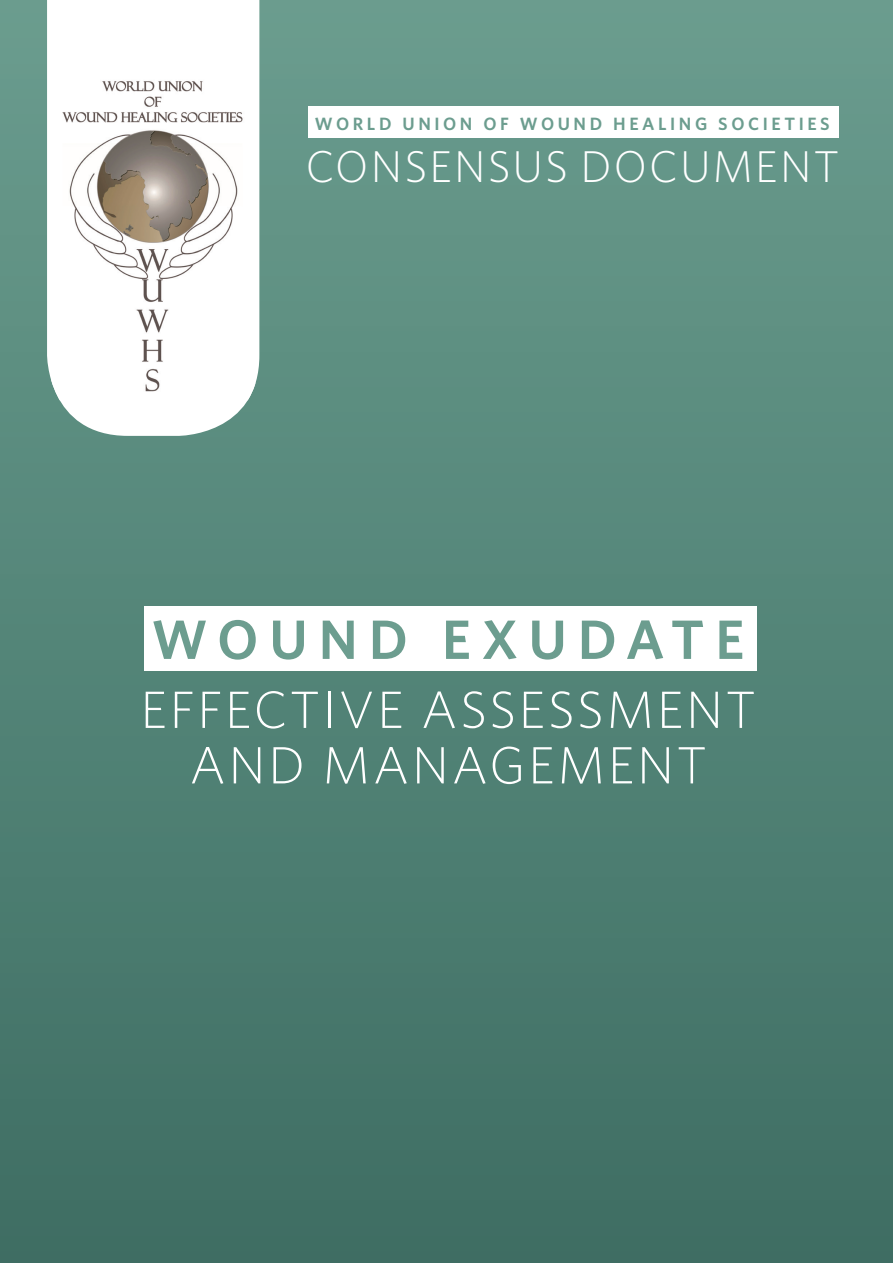
<style>
.page{position:relative;width:893px;height:1263px;background:#fff}
.page>*{position:absolute;margin:0;border:0;box-sizing:border-box;transform-origin:0 0}
.t1{font:600 55.5px "Whitney";letter-spacing:.2em;color:#6c9d8f}
.t2{font:300 52.5px/55.5px "Whitney";letter-spacing:.05em;color:#fff;text-align:center}
.t3{font:300 44.55px "Whitney";letter-spacing:.05em;color:#fff}
.t4{font:600 17.85px "Whitney";letter-spacing:.2em;color:#6c9d8f}
</style>
<div class="page">
<div style="left:0;top:0;width:893px;height:1263px;background:linear-gradient(to bottom,#6b9d8e,#3e6e63)"></div>
<div style="left:309px;top:106px;width:530px;height:32px;background:#fff"></div>
<svg style="left:47px;top:0;width:212px;height:436px"></svg>
<img style="left:51px;top:71px;width:204px;height:329px">
<div style="left:144px;top:606px;width:612px;height:65px;background:#fff"></div>
<p class="t4" style="left:315px;top:113px;width:516px">WORLD UNION OF WOUND HEALING SOCIETIES</p>
<h3 class="t3" style="left:306px;top:140px;width:535px">CONSENSUS DOCUMENT</h3>
<h1 class="t1" style="left:152px;top:606px;width:594px">WOUND EXUDATE</h1>
<h2 class="t2" style="left:140px;top:681px;width:616px">EFFECTIVE ASSESSMENT<br>AND MANAGEMENT</h2>
</div>
